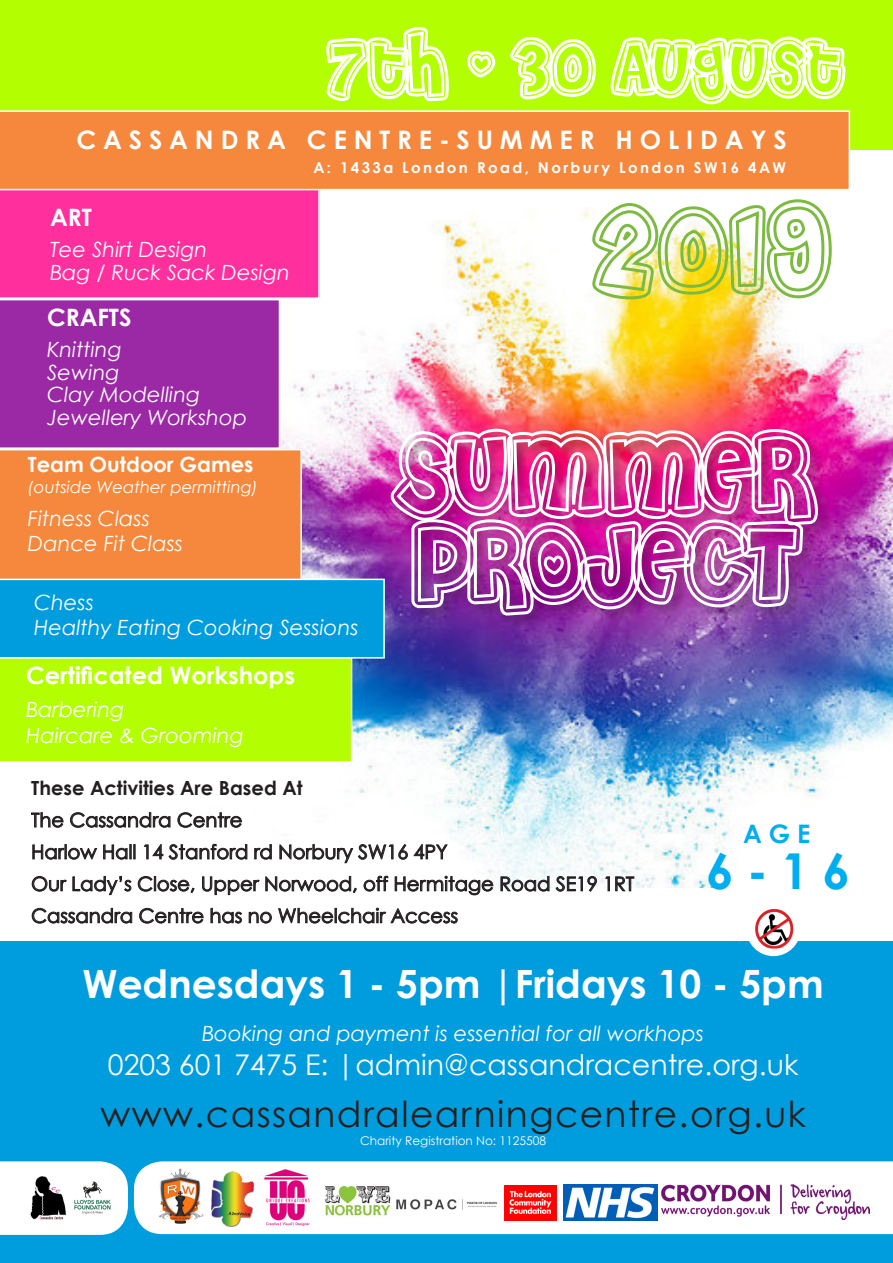
<style>
.page{position:relative;width:893px;height:1263px;background:#fff}
.page>*{position:absolute;margin:0;border:0;box-sizing:border-box;transform-origin:0 0}
.t1{font:700 49.5px "Century Gothic";color:#00aeef}
.t2{font:700 39px "Century Gothic";color:#fff}
.t3{font:36px "Century Gothic";letter-spacing:.04em;color:#231f20}
.t4{font:28.5px "Century Gothic";color:#fff}
.t5{font:700 25.5px "Century Gothic";letter-spacing:.27em;color:#fff}
.t6{font:700 25.5px "Century Gothic";color:#00aeef}
.t7{font:700 24px "Century Gothic";color:#fff}
.t8{font:italic 21px "Century Gothic";color:#fff}
.t9{font:700 21px "Century Gothic";color:#fff}
.t10{font:19.5px "Century Gothic";color:#231f20}
.t11{font:700 19.5px "Century Gothic";color:#231f20}
.t12{font:italic 16.5px "Century Gothic";color:#fff}
.t13{font:700 15px "Century Gothic";letter-spacing:.16em;color:#fff}
.t14{font:12px "Century Gothic";color:#fff}
</style>
<div class="page">
<img style="left:133px;top:343px;width:760px;height:545px">
<div style="left:0;top:942px;width:893px;height:321px;background:#009dde"></div>
<div style="left:0;top:0;width:893px;height:150px;background:#b3ff01"></div>
<img style="left:0;top:27px;width:847px;height:736px">
<svg style="left:31px;top:812px;width:33px;height:16px"></svg>
<svg style="left:70px;top:812px;width:101px;height:16px"></svg>
<svg style="left:177px;top:812px;width:65px;height:16px"></svg>
<svg style="left:32px;top:844px;width:100px;height:16px"></svg>
<svg style="left:144px;top:843px;width:104px;height:17px"></svg>
<svg style="left:254px;top:844px;width:18px;height:16px"></svg>
<svg style="left:279px;top:843px;width:169px;height:20px"></svg>
<svg style="left:32px;top:876px;width:100px;height:19px"></svg>
<svg style="left:138px;top:876px;width:57px;height:17px"></svg>
<svg style="left:202px;top:876px;width:155px;height:19px"></svg>
<svg style="left:363px;top:875px;width:25px;height:17px"></svg>
<svg style="left:394px;top:875px;width:100px;height:21px"></svg>
<svg style="left:500px;top:875px;width:97px;height:17px"></svg>
<svg style="left:605px;top:876px;width:30px;height:15px"></svg>
<svg style="left:31px;top:908px;width:101px;height:16px"></svg>
<svg style="left:139px;top:908px;width:65px;height:16px"></svg>
<svg style="left:210px;top:908px;width:62px;height:16px"></svg>
<svg style="left:278px;top:907px;width:180px;height:17px"></svg>
<div style="left:134px;top:1161px;width:759px;height:73px;background:#fff"></div>
<div style="left:159px;top:1167px;width:46px;height:59px;background:#fff"></div>
<img style="left:158px;top:1168px;width:46px;height:56px">
<div style="left:394px;top:1183px;width:106px;height:43px;background:#fff"></div>
<img style="left:396px;top:1199px;width:101px;height:11px">
<img style="left:564px;top:1184px;width:93px;height:36px">
<div style="left:322px;top:1177px;width:71px;height:50px;background:#fff"></div>
<img style="left:325px;top:1185px;width:66px;height:32px">
<img style="left:261px;top:1167px;width:53px;height:61px">
<img style="left:211px;top:1171px;width:43px;height:55px">
<img style="left:504px;top:1185px;width:53px;height:35px">
<svg style="left:0;top:1161px;width:128px;height:74px;background:#ebf7fc"></svg>
<img style="left:66px;top:1172px;width:53px;height:53px">
<img style="left:661px;top:1184px;width:208px;height:35px">
<img style="left:30px;top:1175px;width:38px;height:45px">
<div style="left:747px;top:902px;width:53px;height:53px;background:#fff;border-radius:50%"></div>
<div style="left:746px;top:901px;width:55px;height:55px;border:2px solid #fff;border-radius:50%"></div>
<img style="left:753px;top:909px;width:43px;height:40px">
<p class="t5" style="left:76px;top:120px;width:712px">CASSANDRA CENTRE-SUMMER HOLIDAYS</p>
<p class="t7" style="left:50px;top:199px;width:43px">ART</p>
<p class="t8" style="left:50px;top:237px;width:159px">Tee Shirt Design</p>
<p class="t8" style="left:50px;top:259px;width:242px">Bag / Ruck Sack Design</p>
<p class="t7" style="left:47px;top:299px;width:86px">CRAFTS</p>
<p class="t8" style="left:47px;top:337px;width:76px">Knitting</p>
<p class="t8" style="left:47px;top:359px;width:74px">Sewing</p>
<p class="t8" style="left:47px;top:382px;width:155px">Clay Modelling</p>
<p class="t8" style="left:47px;top:404px;width:202px">Jewellery Workshop</p>
<p class="t9" style="left:28px;top:449px;width:227px">Team Outdoor Games</p>
<p class="t12" style="left:28px;top:477px;width:232px">(outside Weather permitting)</p>
<p class="t8" style="left:28px;top:506px;width:123px">Fitness Class</p>
<p class="t8" style="left:28px;top:531px;width:157px">Dance Fit Class</p>
<p class="t13" style="left:313px;top:156px;width:474px">A: 1433a London Road, Norbury London SW16 4AW</p>
<p class="t8" style="left:34px;top:589px;width:61px">Chess</p>
<p class="t8" style="left:34px;top:614px;width:326px">Healthy Eating Cooking Sessions</p>
<p class="t7" style="left:26px;top:657px;width:270px">Certificated Workshops</p>
<p class="t8" style="left:26px;top:697px;width:100px">Barbering</p>
<p class="t8" style="left:26px;top:722px;width:219px">Haircare &amp; Grooming</p>
<p class="t11" style="left:31px;top:773px;width:273px">These Activities Are Based At</p>
<p class="t10" style="left:31px;top:808px;width:213px">The Cassandra Centre</p>
<p class="t10" style="left:31px;top:840px;width:418px">Harlow Hall 14 Stanford rd Norbury SW16 4PY</p>
<p class="t10" style="left:31px;top:872px;width:604px">Our Lady’s Close, Upper Norwood, off Hermitage Road SE19 1RT</p>
<p class="t10" style="left:31px;top:904px;width:428px">Cassandra Centre has no Wheelchair Access</p>
<p class="t6" style="left:743px;top:814px;width:69px">AGE</p>
<p class="t1" style="left:706px;top:833px;width:146px">6-16</p>
<p class="t2" style="left:83px;top:955px;width:743px">Wednesdays 1 - 5pm |Fridays 10 - 5pm</p>
<p class="t8" style="left:202px;top:1020px;width:503px">Booking and payment is essential for all workhops</p>
<p class="t4" style="left:108px;top:1047px;width:692px">0203 601 7475 E: |admin@cassandracentre.org.uk</p>
<p class="t3" style="left:100px;top:1091px;width:707px">www.cassandralearningcentre.org.uk</p>
<p class="t14" style="left:360px;top:1133px;width:188px">Charity Registration No: 1125508</p>
</div>
